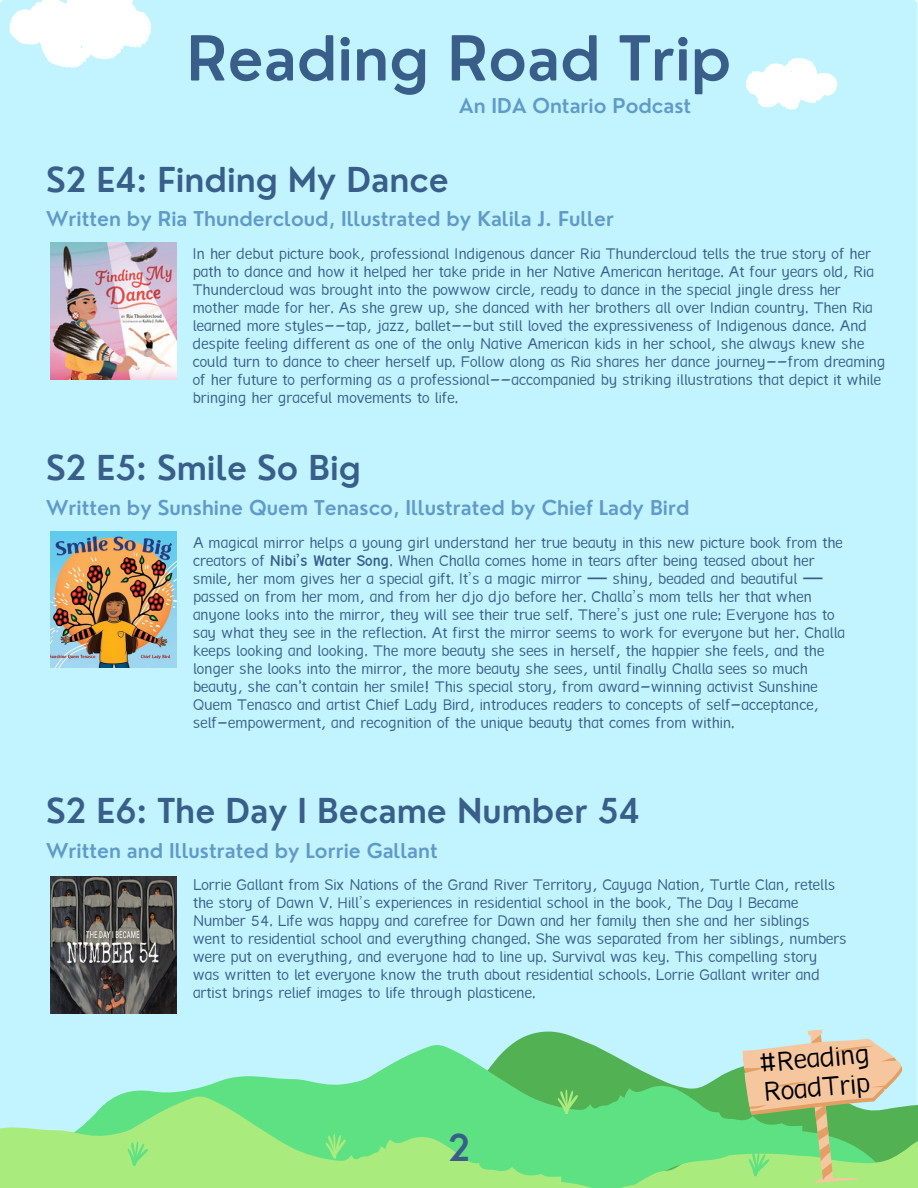
<style>
.page{position:relative;width:918px;height:1188px;background:#fff}
.page>*{position:absolute;margin:0;border:0;box-sizing:border-box;transform-origin:0 0}
.t1{font:600 60.45px "Nourd";color:#395e89}
.t2{font:37.05px/29.2px "Shuneet";color:#000}
.t3{font:600 36px "Nourd";color:#395e89}
.t4{font:600 33.45px "Nourd";color:#395e89}
.t5{font:21px/18px "Shuneet";color:#395e89}
.t6{font:600 19.95px "Nourd";color:#6199c8}
.s1{font-weight:500}
.s2{font-family:"Noto Sans"}
</style>
<div class="page">
<div style="left:0;top:0;width:917px;height:1176px;background:#c1f4ff;border-radius:4px"></div>
<svg style="left:511px;top:1031px;width:407px;height:145px"></svg>
<svg style="left:115px;top:1045px;width:626px;height:143px"></svg>
<svg style="left:0;top:1097px;width:619px;height:91px;background:#88e686"></svg>
<svg style="left:746px;top:58px;width:91px;height:52px"></svg>
<svg style="left:122px;top:1139px;width:29px;height:30px"></svg>
<svg style="left:323px;top:1132px;width:25px;height:28px"></svg>
<svg style="left:741px;top:1029px;width:164px;height:159px;background:#b0d092"></svg>
<svg style="left:555px;top:1088px;width:25px;height:28px"></svg>
<svg style="left:10px;top:0;width:141px;height:68px"></svg>
<img style="left:51px;top:242px;width:126px;height:137px">
<img style="left:51px;top:531px;width:126px;height:137px">
<img style="left:51px;top:877px;width:125px;height:137px">
<h1 class="t1" style="left:186px;top:20px;width:546px">Reading Road Trip</h1>
<p class="t6" style="left:459px;top:93px;width:234px">An IDA Ontario Podcast</p>
<h3 class="t4" style="left:46px;top:159px;width:404px">S2 E4: Finding My Dance</h3>
<p class="t6" style="left:46px;top:207px;width:569px">Written by Ria Thundercloud, Illustrated by Kalila J. Fuller</p>
<p class="t5" style="left:193px;top:245px;width:694px">In her debut picture book, professional Indigenous dancer Ria Thundercloud tells the true story of her path to dance and how it helped her take pride in her Native American heritage. At four years old, Ria Thundercloud was brought into the powwow circle, ready to dance in the special jingle dress her mother made for her. As she grew up, she danced with her brothers all over Indian country. Then Ria learned more styles--tap, jazz, ballet--but still loved the expressiveness of Indigenous dance. And despite feeling different as one of the only Native American kids in her school, she always knew she could turn to dance to cheer herself up. Follow along as Ria shares her dance journey--from dreaming of her future to performing as a professional--accompanied by striking illustrations that depict it while bringing her graceful movements to life.</p>
<h3 class="t4" style="left:46px;top:447px;width:316px">S2 E5: Smile So Big</h3>
<p class="t6" style="left:46px;top:495px;width:645px">Written by Sunshine Quem Tenasco, Illustrated by Chief Lady Bird</p>
<p class="t5" style="left:193px;top:533px;width:654px">A magical mirror helps a young girl understand her true beauty in this new picture book from the creators of <span class="s1">Nibi’s Water Song</span>. When Challa comes home in tears after being teased about her smile, her mom gives her a special gift. It’s a magic mirror <span class="s2">―</span> shiny, beaded and beautiful <span class="s2">― </span>passed on from her mom, and from her djo djo before her. Challa’s mom tells her that when anyone looks into the mirror, they will see their true self. There’s just one rule: Everyone has to say what they see in the reflection. At first the mirror seems to work for everyone but her. Challa keeps looking and looking. The more beauty she sees in herself, the happier she feels, and the longer she looks into the mirror, the more beauty she sees, until finally Challa sees so much beauty, she can't contain her smile! This special story, from award-winning activist Sunshine Quem Tenasco and artist Chief Lady Bird, introduces readers to concepts of self-acceptance, self-empowerment, and recognition of the unique beauty that comes from within.</p>
<h3 class="t4" style="left:46px;top:789px;width:595px">S2 E6: The Day I Became Number 54</h3>
<p class="t6" style="left:46px;top:838px;width:393px">Written and Illustrated by Lorrie Gallant</p>
<p class="t5" style="left:193px;top:876px;width:655px">Lorrie Gallant from Six Nations of the Grand River Territory, Cayuga Nation, Turtle Clan, retells the story of Dawn V. Hill’s experiences in residential school in the book, The Day I Became Number 54. Life was happy and carefree for Dawn and her family then she and her siblings went to residential school and everything changed. She was separated from her siblings, numbers were put on everything, and everyone had to line up. Survival was key. This compelling story was written to let everyone know the truth about residential schools. Lorrie Gallant writer and artist brings relief images to life through plasticene.</p>
<h3 class="t3" style="left:448px;top:1125px;width:24px">2</h3>
<h2 class="t2" style="left:758px;top:1048px;width:113px;rotate:-5deg">#Reading<br>RoadTrip</h2>
</div>
